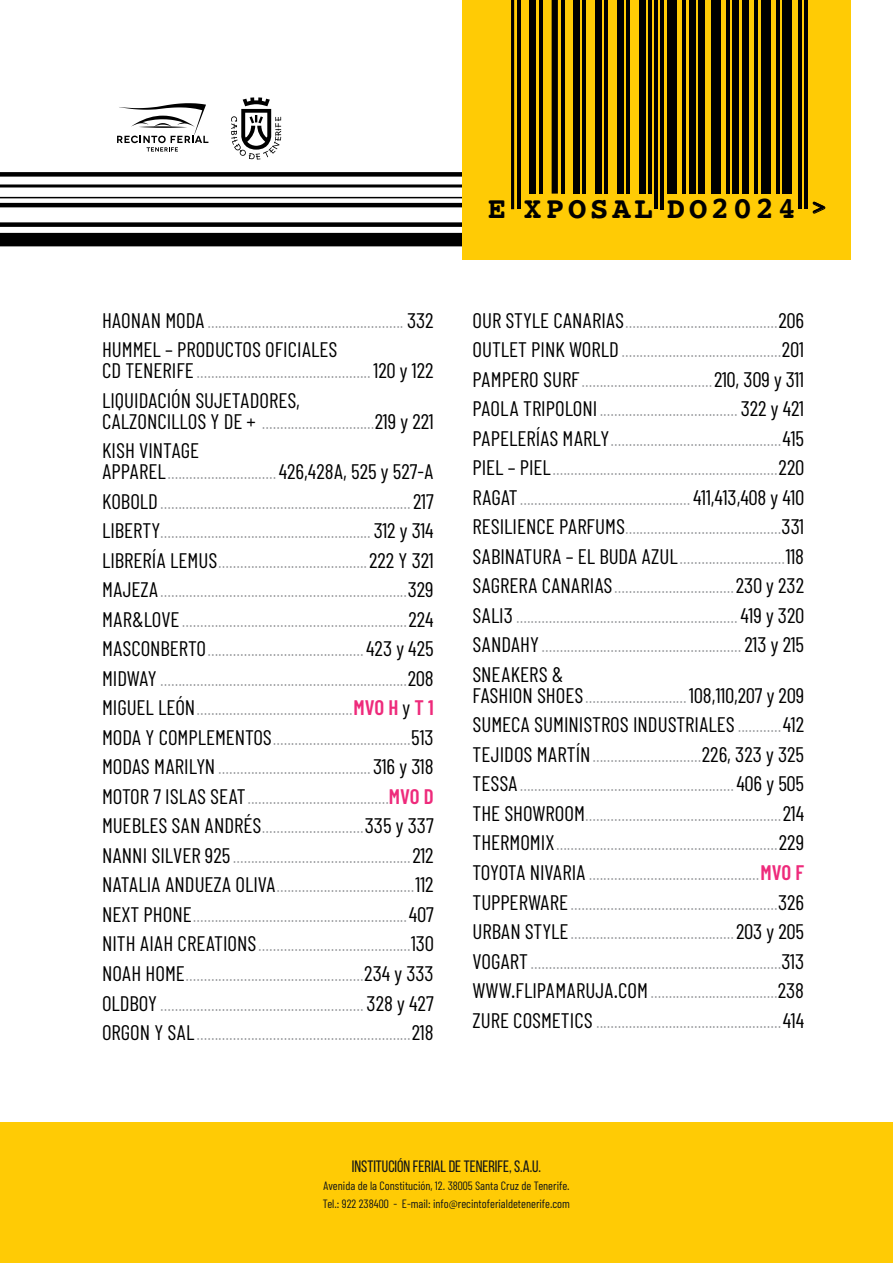
<style>
.page{position:relative;width:893px;height:1263px;background:#fff}
.page>*{position:absolute;margin:0;border:0;box-sizing:border-box;transform-origin:0 0}
.t1{font:700 30.45px "Courier";letter-spacing:.13em;color:#000}
.t2{font:100 21px/29.5px "Barlow Condensed";color:#939598;text-align:justify}
.t3{font:21px/29.5px "Barlow Condensed";color:#000}
.t4{font:16.5px "Bebas Neue";color:#131617}
.t5{font:12px/18px "Barlow Condensed";color:#131617}
.s1{font-weight:400;color:#000}
.s2{font-weight:100;color:#939598}
.s3{font-weight:600;color:#ee2a7b}
</style>
<div class="page">
<div style="left:0;top:1123px;width:893px;height:140px;background:#ffcb05"></div>
<svg style="left:117px;top:103px;width:91px;height:49px"></svg>
<svg style="left:231px;top:97px;width:50px;height:63px"></svg>
<div style="left:0;top:172px;width:689px;height:5px;background:#000"></div>
<hr style="left:0;top:184px;width:689px;height:3px;background:#000">
<hr style="left:0;top:203px;width:689px;height:4px;background:#000">
<div style="left:0;top:222px;width:689px;height:5px;background:#000"></div>
<div style="left:0;top:233px;width:689px;height:13px;background:#000"></div>
<hr style="left:0;top:197px;width:689px;height:1px;background:#000">
<div style="left:463px;top:0;width:388px;height:259px;background:#ffcb05"></div>
<svg style="left:511px;top:0;width:3px;height:209px"></svg>
<hr style="left:517px;top:0;width:3px;height:209px;background:#000">
<div style="left:530px;top:0;width:6px;height:194px;background:#000"></div>
<hr style="left:539px;top:0;width:3px;height:194px;background:#000">
<svg style="left:552px;top:0;width:6px;height:194px"></svg>
<hr style="left:561px;top:0;width:3px;height:194px;background:#000">
<div style="left:573px;top:0;width:7px;height:194px;background:#000"></div>
<hr style="left:583px;top:0;width:3px;height:194px;background:#000">
<div style="left:595px;top:0;width:7px;height:194px;background:#000"></div>
<hr style="left:605px;top:0;width:3px;height:194px;background:#000">
<div style="left:617px;top:0;width:6px;height:194px;background:#000"></div>
<hr style="left:627px;top:0;width:3px;height:194px;background:#000">
<div style="left:639px;top:0;width:6px;height:194px;background:#000"></div>
<hr style="left:648px;top:0;width:3px;height:194px;background:#000">
<hr style="left:655px;top:0;width:3px;height:209px;background:#000">
<hr style="left:661px;top:0;width:3px;height:209px;background:#000">
<div style="left:667px;top:0;width:9px;height:194px;background:#000"></div>
<hr style="left:683px;top:0;width:3px;height:194px;background:#000">
<div style="left:689px;top:0;width:6px;height:194px;background:#000"></div>
<div style="left:698px;top:0;width:7px;height:194px;background:#000"></div>
<div style="left:711px;top:0;width:9px;height:194px;background:#000"></div>
<hr style="left:726px;top:0;width:4px;height:194px;background:#000">
<div style="left:733px;top:0;width:6px;height:194px;background:#000"></div>
<div style="left:742px;top:0;width:6px;height:194px;background:#000"></div>
<hr style="left:755px;top:0;width:3px;height:194px;background:#000">
<div style="left:761px;top:0;width:9px;height:194px;background:#000"></div>
<hr style="left:776px;top:0;width:4px;height:194px;background:#000">
<div style="left:783px;top:0;width:9px;height:194px;background:#000"></div>
<hr style="left:798px;top:0;width:3px;height:209px;background:#000">
<hr style="left:804px;top:0;width:4px;height:209px;background:#000">
<svg style="left:812px;top:201px;width:13px;height:13px"></svg>
<p class="t2" style="left:102px;top:305px;width:333px"><span class="s1">HAONAN MODA</span> ...................................................... <span class="s1">332<br>HUMMEL – PRODUCTOS OFICIALES</span></p>
<p class="t2" style="left:102px;top:355px;width:333px"><span class="s1">CD TENERIFE</span> ................................................<span class="s1">120 y 122<br>LIQUIDACIÓN SUJETADORES,</span></p>
<p class="t3" style="left:102px;top:406px;width:333px">CALZONCILLOS Y DE + <span class="s2">...............................</span>219 y 221<br>KISH VINTAGE</p>
<p class="t2" style="left:102px;top:456px;width:333px"><span class="s1">APPAREL</span>..............................<span class="s1">426,428A, 525 y 527-A KOBOLD</span>.....................................................................<span class="s1">217<br>LIBERTY</span>.......................................................... <span class="s1">312 y 314<br>LIBRERÍA LEMUS</span>.........................................<span class="s1">222 Y 321<br>MAJEZA</span>....................................................................<span class="s1">329<br>MAR&amp;LOVE</span> ..............................................................<span class="s1">224<br>MASCONBERTO</span>........................................... <span class="s1">423 y 425<br>MIDWAY</span> ....................................................................<span class="s1">208<br>MIGUEL LEÓN</span>...........................................<span class="s3">MVO H</span> <span class="s1">y</span> <span class="s3">T 1<br></span><span class="s1">MODA Y COMPLEMENTOS</span>......................................<span class="s1">513<br>MODAS MARILYN</span> ..........................................<span class="s1">316 y 318<br>MOTOR 7 ISLAS SEAT</span>.......................................<span class="s3">MVO D </span><span class="s1">MUEBLES SAN ANDRÉS</span>............................<span class="s1">335 y 337<br>NANNI SILVER 925</span> .................................................<span class="s1">212<br>NATALIA ANDUEZA OLIVA</span>......................................<span class="s1">112<br>NEXT PHONE</span>...........................................................<span class="s1">407<br>NITH AIAH CREATIONS</span>..........................................<span class="s1">130<br>NOAH HOME</span>.................................................<span class="s1">234 y 333<br>OLDBOY</span> ........................................................ <span class="s1">328 y 427<br>ORGON Y SAL</span>...........................................................<span class="s1">218</span></p>
<h1 class="t1" style="left:487px;top:184px;width:342px">E XPOSAL DO2024 ˃</h1>
<p class="t2" style="left:472px;top:305px;width:333px"><span class="s1">OUR STYLE CANARIAS</span>..........................................<span class="s1">206<br>OUTLET PINK WORLD</span> ............................................<span class="s1">201<br>PAMPERO SURF</span>....................................<span class="s1">210, 309 y 311<br>PAOLA TRIPOLONI</span>...................................... <span class="s1">322 y 421<br>PAPELERÍAS MARLY</span>...............................................<span class="s1">415<br>PIEL – PIEL</span>..............................................................<span class="s1">220<br>RAGAT</span>............................................... <span class="s1">411,413,408 y 410<br>RESILIENCE PARFUMS</span>...........................................<span class="s1">331<br>SABINATURA – EL BUDA AZUL</span>.............................<span class="s1">118<br>SAGRERA CANARIAS</span>.................................<span class="s1">230 y 232<br>SALI3</span> ............................................................. <span class="s1">419 y 320<br>SANDAHY</span> ....................................................... <span class="s1">213 y 215<br>SNEAKERS &amp;</span></p>
<p class="t2" style="left:472px;top:680px;width:333px"><span class="s1">FASHION SHOES</span>............................<span class="s1">108,110,207 y 209<br>SUMECA SUMINISTROS INDUSTRIALES</span> ............<span class="s1">412<br>TEJIDOS MARTÍN</span>..............................<span class="s1">226, 323 y 325<br>TESSA</span>........................................................... <span class="s1">406 y 505<br>THE SHOWROOM</span>......................................................<span class="s1">214<br>THERMOMIX</span>.............................................................<span class="s1">229<br>TOYOTA NIVARIA</span> ...............................................<span class="s3">MVO F </span><span class="s1">TUPPERWARE</span> .........................................................<span class="s1">326<br>URBAN STYLE</span>.............................................<span class="s1">203 y 205<br>VOGART</span> .....................................................................<span class="s1">313<br>WWW.FLIPAMARUJA.COM</span>...................................<span class="s1">238<br>ZURE COSMETICS</span> ...................................................<span class="s1">414</span></p>
<p class="t4" style="left:352px;top:1157px;width:191px">INSTITUCIÓN FERIAL DE TENERIFE, S.A.U.</p>
<p class="t5" style="left:323px;top:1176px;width:249px">Avenida de la Constitución, 12. 38005 Santa Cruz de Tenerife.<br>Tel.: 922 238400 - E-mail: info@recintoferialdetenerife.com</p>
</div>
